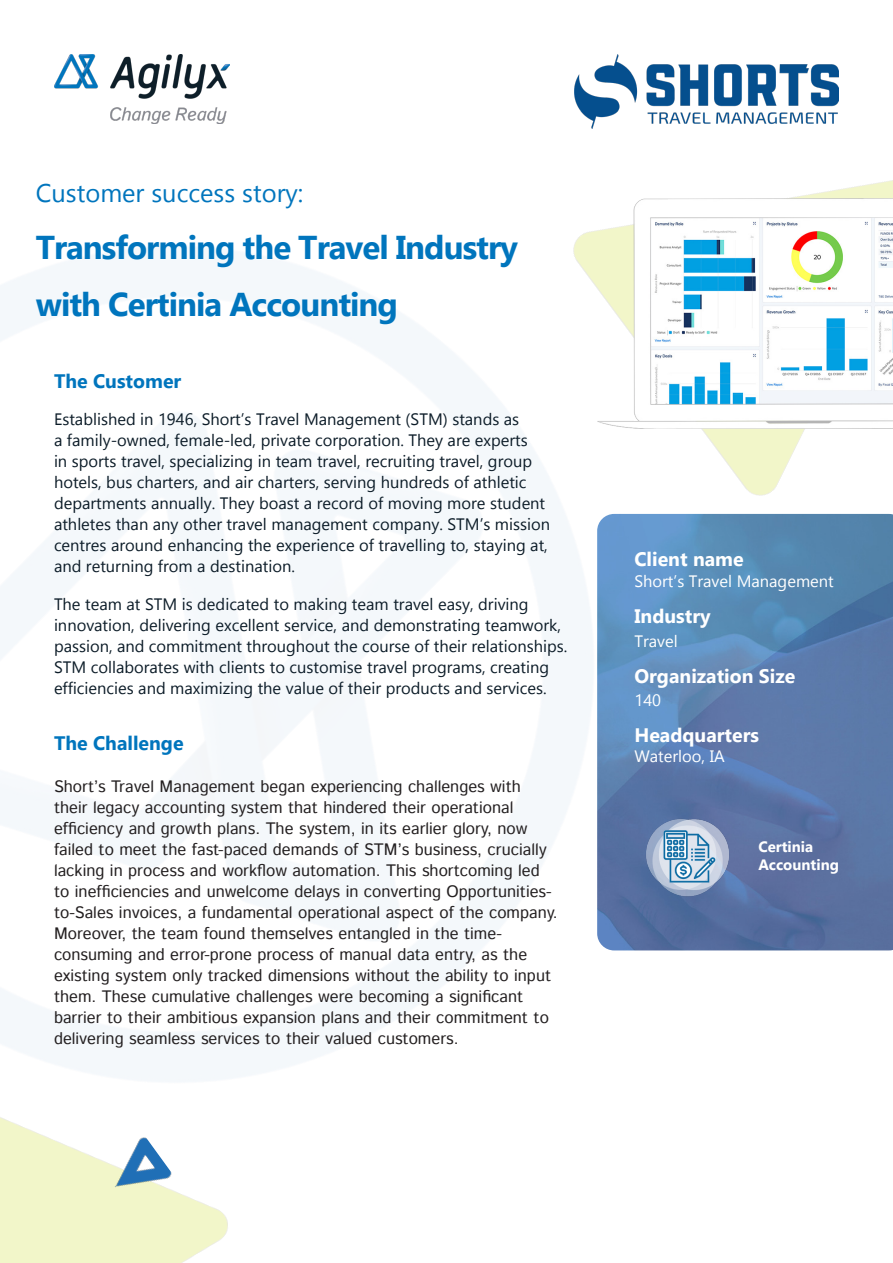
<style>
.page{position:relative;width:893px;height:1263px;background:#fff}
.page>*{position:absolute;margin:0;border:0;box-sizing:border-box;transform-origin:0 0}
.Large_white_heading{font:700 33px/57px "Gadugi";letter-spacing:-.03em;color:#0075bd}
.Large_white_heading-2{font:25.5px "Gadugi";color:#0075bd}
.Small_heading{font:700 19.5px "Gadugi";color:#fff}
.t1{font:700 19.5px "Gadugi";color:#0075bd}
.t2{font:16.5px/21px "Gadugi";color:#0c1c28}
.t3{font:16.5px/21px "Istok Web";color:#231f20}
.Small_heading-2{font:16.5px "Gadugi";color:#fff}
.t4{font:700 15px/18px "Gadugi";color:#fff}
</style>
<div class="page">
<img style="left:0;top:64px;width:892px;height:1013px">
<img style="left:597px;top:514px;width:296px;height:436px">
<img style="left:559px;top:64px;width:334px;height:443px">
<img style="left:54px;top:54px;width:175px;height:69px">
<img style="left:634px;top:805px;width:108px;height:108px">
<img style="left:0;top:1071px;width:234px;height:192px">
<img style="left:99px;top:1133px;width:76px;height:76px">
<img style="left:597px;top:198px;width:296px;height:230px">
<img style="left:574px;top:54px;width:265px;height:74px">
<p class="Large_white_heading-2" style="left:36px;top:177px;width:269px">Customer success story:</p>
<p class="Large_white_heading" style="left:36px;top:218px;width:484px">Transforming the Travel Industry with Certinia Accounting</p>
<p class="t1" style="left:54px;top:369px;width:129px">The Customer</p>
<p class="t2" style="left:54px;top:408px;width:498px">Established in 1946, Short’s Travel Management (STM) stands as<br>a family-owned, female-led, private corporation. They are experts<br>in sports travel, specializing in team travel, recruiting travel, group hotels, bus charters, and air charters, serving hundreds of athletic departments annually. They boast a record of moving more student athletes than any other travel management company. STM’s mission centres around enhancing the experience of travelling to, staying at, and returning from a destination.</p>
<p class="t2" style="left:54px;top:593px;width:515px">The team at STM is dedicated to making team travel easy, driving innovation, delivering excellent service, and demonstrating teamwork, passion, and commitment throughout the course of their relationships.<br>STM collaborates with clients to customise travel programs, creating efficiencies and maximizing the value of their products and services.</p>
<p class="t1" style="left:54px;top:731px;width:131px">The Challenge</p>
<p class="t3" style="left:54px;top:777px;width:505px">Short’s Travel Management began experiencing challenges with their legacy accounting system that hindered their operational efficiency and growth plans. The system, in its earlier glory, now failed to meet the fast-paced demands of STM’s business, crucially lacking in process and workflow automation. This shortcoming led to inefficiencies and unwelcome delays in converting Opportunities&shy;to-Sales invoices, a fundamental operational aspect of the company.<br>Moreover, the team found themselves entangled in the time&shy;consuming and error-prone process of manual data entry, as the existing system only tracked dimensions without the ability to input them. These cumulative challenges were becoming a significant barrier to their ambitious expansion plans and their commitment to delivering seamless services to their valued customers.</p>
<p class="Small_heading" style="left:634px;top:547px;width:111px">Client name</p>
<p class="Small_heading-2" style="left:634px;top:571px;width:201px">Short’s Travel Management</p>
<p class="Small_heading" style="left:634px;top:605px;width:78px">Industry</p>
<p class="Small_heading-2" style="left:634px;top:631px;width:45px">Travel</p>
<p class="Small_heading" style="left:634px;top:664px;width:162px">Organization Size</p>
<p class="Small_heading-2" style="left:634px;top:690px;width:28px">140</p>
<p class="Small_heading" style="left:634px;top:724px;width:126px">Headquarters</p>
<p class="Small_heading-2" style="left:634px;top:746px;width:92px">Waterloo, IA</p>
<p class="t4" style="left:758px;top:837px;width:82px">Certinia<br>Accounting</p>
</div>
